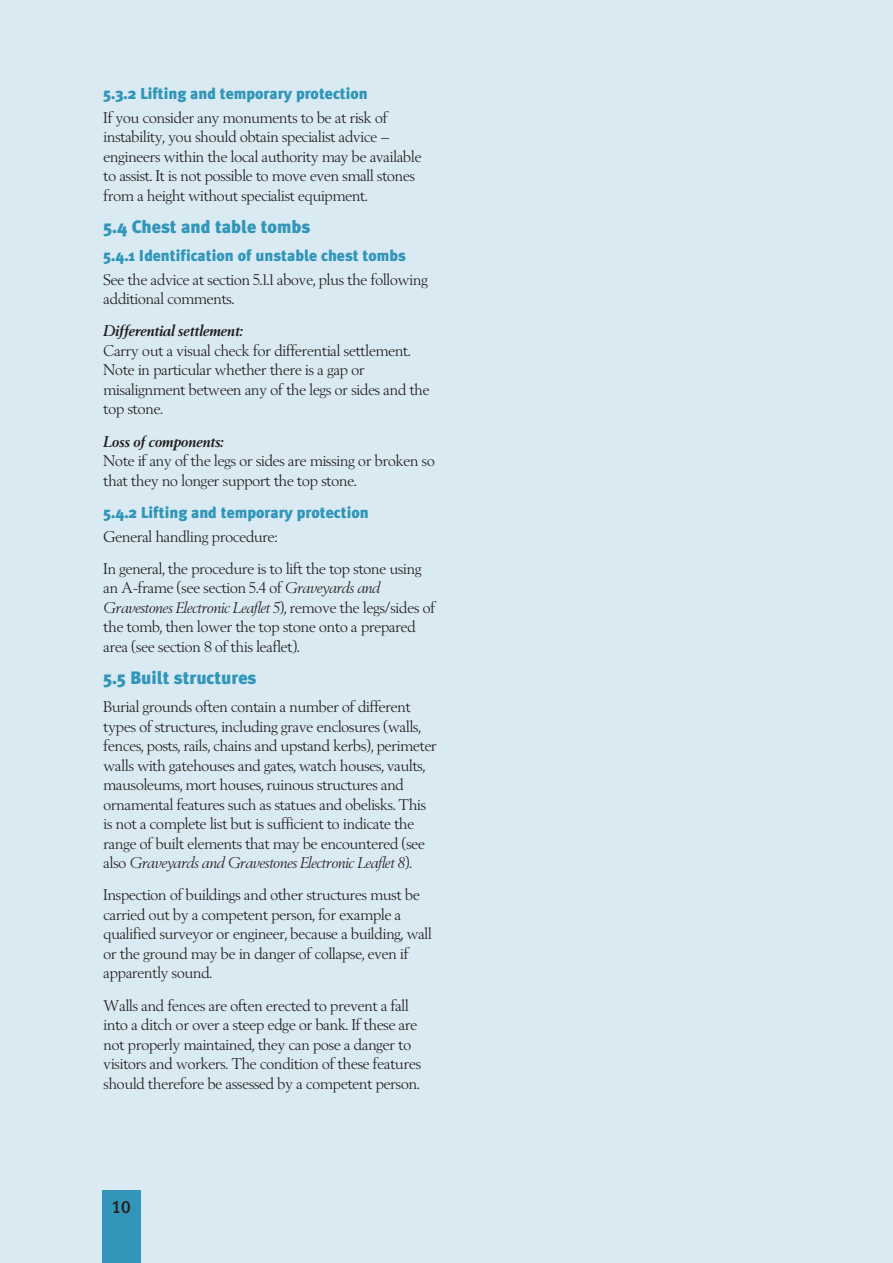
<style>
.page{position:relative;width:893px;height:1263px;background:#fff}
.page>*{position:absolute;margin:0;border:0;box-sizing:border-box;transform-origin:0 0}
.t1{font:900 18px "Meta Plus";color:#3196b9}
.t2{font:18px "Meta Plus Medium Caps";color:#231f1f}
.t3{font:15.75px/19.5px "Berling SH";color:#231f1f}
.t4{font:900 15.75px "Meta Plus";color:#3196b9}
.t5{font:italic 700 15.75px "Berling SH";color:#231f1f}
.s1{font-style:italic}
</style>
<div class="page">
<div style="left:0;top:0;width:892px;height:1263px;background:#daeaf2"></div>
<div style="left:102px;top:1191px;width:38px;height:72px;background:#3196b9"></div>
<p class="t4" style="left:104px;top:88px;width:266px">5.3.2 Lifting and temporary protection</p>
<p class="t3" style="left:104px;top:110px;width:319px">If you consider any monuments to be at risk of instability, you should obtain specialist advice – engineers within the local authority may be available to assist. It is not possible to move even small stones from a height without specialist equipment.</p>
<p class="t1" style="left:104px;top:220px;width:208px">5.4 Chest and table tombs</p>
<p class="t4" style="left:104px;top:250px;width:304px">5.4.1 Identification of unstable chest tombs</p>
<p class="t3" style="left:104px;top:272px;width:326px">See the advice at section 5.1.1 above, plus the following additional comments.</p>
<p class="t5" style="left:104px;top:324px;width:141px">Differential settlement:</p>
<p class="t3" style="left:104px;top:344px;width:327px">Carry out a visual check for differential settlement.<br>Note in particular whether there is a gap or misalignment between any of the legs or sides and the top stone.</p>
<p class="t5" style="left:104px;top:434px;width:122px">Loss of components:</p>
<p class="t3" style="left:104px;top:454px;width:333px">Note if any of the legs or sides are missing or broken so that they no longer support the top stone.</p>
<p class="t4" style="left:104px;top:507px;width:266px">5.4.2 Lifting and temporary protection</p>
<p class="t3" style="left:104px;top:523px;width:319px;line-height:32.2px">General handling procedure:<br>In general, the procedure is to lift the top stone using</p>
<p class="t3" style="left:104px;top:581px;width:333px">an A-frame (see section 5.4 of <span class="s1">Graveyards and Gravestones Electronic Leaflet 5</span>), remove the legs/sides of the tomb, then lower the top stone onto a prepared area (see section 8 of this leaflet).</p>
<p class="t1" style="left:104px;top:671px;width:154px">5.5 Built structures</p>
<p class="t3" style="left:104px;top:700px;width:334px">Burial grounds often contain a number of different types of structures, including grave enclosures (walls, fences, posts, rails, chains and upstand kerbs), perimeter walls with gatehouses and gates, watch houses, vaults, mausoleums, mort houses, ruinous structures and ornamental features such as statues and obelisks. This is not a complete list but is sufficient to indicate the range of built elements that may be encountered (see also <span class="s1">Graveyards and Gravestones Electronic Leaflet 8</span>).</p>
<p class="t3" style="left:104px;top:888px;width:329px">Inspection of buildings and other structures must be carried out by a competent person, for example a qualified surveyor or engineer, because a building, wall or the ground may be in danger of collapse, even if apparently sound.</p>
<p class="t3" style="left:104px;top:998px;width:319px">Walls and fences are often erected to prevent a fall into a ditch or over a steep edge or bank. If these are not properly maintained, they can pose a danger to visitors and workers. The condition of these features should therefore be assessed by a competent person.</p>
<p class="t2" style="left:112px;top:1196px;width:21px">10</p>
</div>
